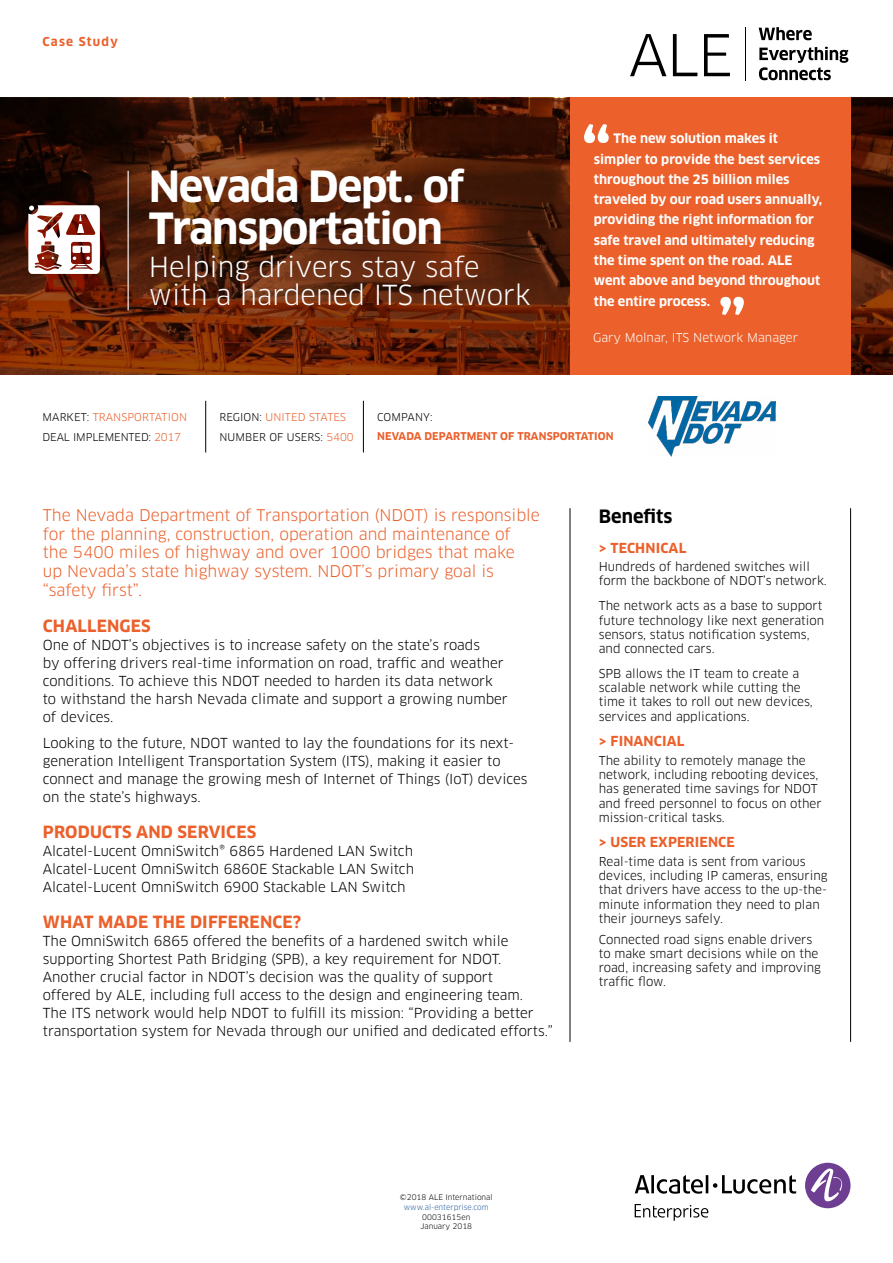
<style>
.page{position:relative;width:893px;height:1263px;background:#fff}
.page>*{position:absolute;margin:0;border:0;box-sizing:border-box;transform-origin:0 0}
.t1{font:700 63px "Clan OT";color:#fff}
.t2{font:700 60px "Clan OT";color:#fff}
.t3{font:700 42px/42px "Clan OT";letter-spacing:-.03em;color:#fff}
.t4{font:27px/28.5px "Clan OT";color:#fff}
.t5{font:700 18px "Clan OT";color:#000}
.t6{font:700 16.5px "Clan OT";letter-spacing:.01em;color:#eb602b}
.t7{font:15.75px/18.8px "Clan OT";color:#eb602b}
.t8{font:13.5px/18px "Clan OT";color:#000}
.t9{font:700 13.5px "Clan OT";letter-spacing:.01em;color:#eb602b}
.t10{font:700 12.75px/20.4px "Clan OT";color:#fff}
.t11{font:12px/14.2px "Clan OT";color:#000}
.t12{font:12px "Clan OT";color:#fff}
.t13{font:700 12px "Clan OT";letter-spacing:.1em;color:#eb602b}
.t14{font:10.5px/19.5px "Clan OT";letter-spacing:.01em;color:#000}
.t15{font:10.5px/19.5px "Clan OT";letter-spacing:-.01em;color:#000}
.t16{font:700 10.5px "Clan OT";letter-spacing:.01em;color:#eb602b}
.t17{font:7.5px/9.8px "Clan OT";color:#000}
.t18{font:7.5px "Clan OT";color:#275b9b}
.s1{color:#eb602b}
</style>
<div class="page">
<svg style="left:759px;top:27px;width:53px;height:13px"></svg>
<svg style="left:759px;top:47px;width:89px;height:33px"></svg>
<svg style="left:630px;top:34px;width:36px;height:42px"></svg>
<svg style="left:673px;top:34px;width:24px;height:42px"></svg>
<svg style="left:704px;top:34px;width:26px;height:42px"></svg>
<hr style="left:745px;top:28px;width:1px;height:53px;background:#000">
<div style="left:805px;top:1163px;width:45px;height:45px;background:#6d3e91;border-radius:50%"></div>
<svg style="left:811px;top:1168px;width:34px;height:34px"></svg>
<svg style="left:635px;top:1175px;width:161px;height:19px"></svg>
<svg style="left:635px;top:1204px;width:73px;height:17px"></svg>
<svg style="left:0;top:98px;width:893px;height:276px;background:#531e08"></svg>
<div style="left:570px;top:98px;width:280px;height:277px;background:#eb602b"></div>
<hr style="left:205px;top:401px;width:1px;height:51px;background:#000">
<hr style="left:363px;top:401px;width:1px;height:51px;background:#000">
<svg style="left:28px;top:205px;width:72px;height:69px"></svg>
<img style="left:648px;top:397px;width:127px;height:59px">
<hr style="left:128px;top:171px;width:1px;height:139px;background:#fff">
<hr style="left:570px;top:508px;width:1px;height:534px;background:#000">
<hr style="left:850px;top:508px;width:1px;height:534px;background:#000">
<p class="t13" style="left:43px;top:34px;width:77px">Case Study</p>
<h3 class="t3" style="left:149px;top:166px;width:317px">Nevada Dept. of<br>Transportation</h3>
<h3 class="t4" style="left:149px;top:253px;width:383px">Helping drivers stay safe with a hardened ITS network</h3>
<h1 class="t1" style="left:581px;top:116px;width:31px">“</h1>
<p class="t10" style="left:594px;top:129px;width:230px;text-indent:20px">The new solution makes it simpler to provide the best services throughout the 25 billion miles traveled by our road users annually, providing the right information for safe travel and ultimately reducing the time spent on the road. ALE went above and beyond throughout the entire process.</p>
<h2 class="t2" style="left:746px;top:323px;width:30px;rotate:-180deg">“</h2>
<p class="t12" style="left:593px;top:331px;width:206px">Gary Molnar, ITS Network Manager</p>
<p class="t15" style="left:43px;top:407px;width:146px">MARKET: <span class="s1">TRANSPORTATION<br></span>DEAL IMPLEMENTED: <span class="s1">2017</span></p>
<p class="t14" style="left:219px;top:407px;width:136px">REGION: <span class="s1">UNITED STATES<br></span>NUMBER OF USERS: <span class="s1">5400</span></p>
<p class="t14" style="left:377px;top:407px;width:57px">COMPANY:</p>
<p class="t16" style="left:377px;top:430px;width:238px">NEVADA DEPARTMENT OF TRANSPORTATION</p>
<p class="t7" style="left:43px;top:506px;width:499px">The Nevada Department of Transportation (NDOT) is responsible for the planning, construction, operation and maintenance of<br>the 5400 miles of highway and over 1000 bridges that make<br>up Nevada’s state highway system. NDOT’s primary goal is “safety first”.</p>
<p class="t6" style="left:43px;top:616px;width:109px">CHALLENGES</p>
<p class="t8" style="left:43px;top:636px;width:466px">One of NDOT’s objectives is to increase safety on the state’s roads<br>by offering drivers real-time information on road, traffic and weather conditions. To achieve this NDOT needed to harden its data network to withstand the harsh Nevada climate and support a growing number of devices.</p>
<p class="t8" style="left:43px;top:734px;width:486px">Looking to the future, NDOT wanted to lay the foundations for its next&shy;generation Intelligent Transportation System (ITS), making it easier to connect and manage the growing mesh of Internet of Things (IoT) devices on the state’s highways.</p>
<p class="t6" style="left:43px;top:823px;width:215px">PRODUCTS AND SERVICES</p>
<p class="t8" style="left:43px;top:842px;width:373px;text-align:justify">Alcatel-Lucent OmniSwitch® 6865 Hardened LAN Switch Alcatel-Lucent OmniSwitch 6860E Stackable LAN Switch Alcatel-Lucent OmniSwitch 6900 Stackable LAN Switch</p>
<p class="t6" style="left:43px;top:913px;width:260px">WHAT MADE THE DIFFERENCE?</p>
<p class="t8" style="left:43px;top:932px;width:512px">The OmniSwitch 6865 offered the benefits of a hardened switch while supporting Shortest Path Bridging (SPB), a key requirement for NDOT.<br>Another crucial factor in NDOT’s decision was the quality of support<br>offered by ALE, including full access to the design and engineering team.<br>The ITS network would help NDOT to fulfill its mission: “Providing a better transportation system for Nevada through our unified and dedicated efforts.”</p>
<h3 class="t5" style="left:599px;top:505px;width:75px">Benefits</h3>
<p class="t9" style="left:599px;top:540px;width:89px">&gt; TECHNICAL</p>
<p class="t11" style="left:599px;top:560px;width:230px">Hundreds of hardened switches will form the backbone of NDOT’s network.</p>
<p class="t11" style="left:599px;top:599px;width:227px">The network acts as a base to support future technology like next generation sensors, status notification systems, and connected cars.</p>
<p class="t11" style="left:599px;top:666px;width:216px">SPB allows the IT team to create a scalable network while cutting the time it takes to roll out new devices, services and applications.</p>
<p class="t9" style="left:599px;top:733px;width:87px">&gt; FINANCIAL</p>
<p class="t11" style="left:599px;top:753px;width:224px">The ability to remotely manage the network, including rebooting devices, has generated time savings for NDOT and freed personnel to focus on other mission-critical tasks.</p>
<p class="t9" style="left:599px;top:835px;width:138px">&gt; USER EXPERIENCE</p>
<p class="t11" style="left:599px;top:854px;width:230px">Real-time data is sent from various devices, including IP cameras, ensuring that drivers have access to the up-the&shy;minute information they need to plan their journeys safely.</p>
<p class="t11" style="left:599px;top:932px;width:224px">Connected road signs enable drivers to make smart decisions while on the road, increasing safety and improving traffic flow.</p>
<p class="t17" style="left:400px;top:1192px;width:94px">©2018 ALE International</p>
<p class="t18" style="left:404px;top:1202px;width:86px">www.al-enterprise.com</p>
<p class="t17" style="left:420px;top:1212px;width:53px">00031615en<br>January 2018</p>
</div>
